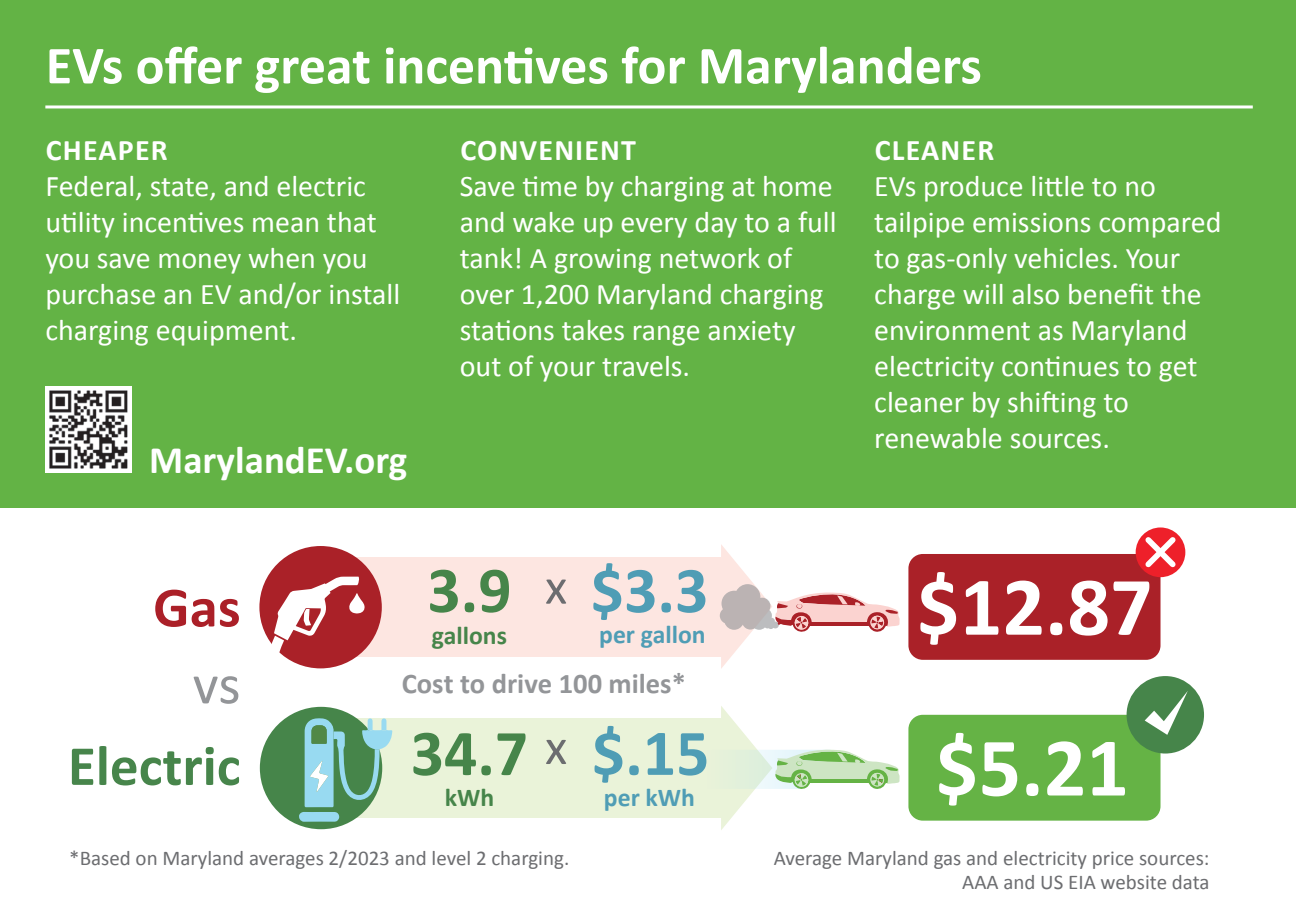
<style>
.page{position:relative;width:1296px;height:918px;background:#fff}
.page>*{position:absolute;margin:0;border:0;box-sizing:border-box;transform-origin:0 0}
.t1{font:700 84px "Calibri";color:#fff}
.t2{font:700 65.7px "Calibri";color:#46854a}
.t3{font:700 65.7px "Calibri";color:#4f9db5}
.t4{font:700 57.3px "Calibri";color:#47854b}
.t5{font:700 57.3px "Calibri";color:#ab2028}
.t6{font:57.3px "Calibri";color:#939598}
.t7{font:700 54px "Calibri";color:#fff}
.t8{font:700 39px "Calibri";color:#fff}
.t9{font:30px/36px "Calibri";color:#fff}
.t10{font:700 30px "Calibri";letter-spacing:.04em;color:#fff}
.t11{font:700 28.5px "Calibri";color:#939598}
.t12{font:700 25.8px "Calibri";color:#4f9db5}
.t13{font:700 25.8px "Calibri";color:#46854a}
.t14{font:21px/24px "Calibri";color:#6c6d70;text-align:right}
.s1{color:#46854a}
.s2{font-weight:400;font-size:51.3px;color:#6c6d70}
.s3{color:#4f9db5}
</style>
<div class="page">
<div style="left:0;top:0;width:1296px;height:507px;background:#63b345"></div>
<hr style="left:45px;top:105px;width:1208px;height:3px;background:#fff">
<div style="left:346px;top:718px;width:379px;height:100px;background:#eaf3d9"></div>
<div style="left:346px;top:557px;width:379px;height:99px;background:#fde6e1"></div>
<div style="left:259px;top:546px;width:123px;height:122px;background:#aa2128;border-radius:50%"></div>
<svg style="left:266px;top:577px;width:99px;height:88px"></svg>
<div style="left:260px;top:707px;width:122px;height:122px;background:#46854a;border-radius:50%"></div>
<svg style="left:299px;top:718px;width:93px;height:104px"></svg>
<div style="left:908px;top:715px;width:253px;height:106px;background:#65b345;border-radius:14px"></div>
<div style="left:1127px;top:676px;width:77px;height:78px;background:#46854a;border-radius:50%"></div>
<svg style="left:1145px;top:691px;width:43px;height:44px"></svg>
<div style="left:908px;top:554px;width:253px;height:106px;background:#aa2128;border-radius:14px"></div>
<div style="left:1136px;top:527px;width:49px;height:50px;background:#ee202a;border-radius:50%"></div>
<svg style="left:1140px;top:532px;width:41px;height:40px"></svg>
<svg style="left:720px;top:545px;width:180px;height:124px"></svg>
<svg style="left:721px;top:706px;width:179px;height:124px"></svg>
<hr style="left:810px;top:780px;width:59px;height:3px;background:#65b345">
<img style="left:45px;top:387px;width:87px;height:86px">
<p class="t7" style="left:46px;top:27px;width:938px">EVs offer great incentives for Marylanders</p>
<p class="t10" style="left:46px;top:129px;width:123px">CHEAPER</p>
<p class="t9" style="left:45px;top:167px;width:357px">Federal, state, and electric utility incentives mean that you save money when you purchase an EV and/or install charging equipment.</p>
<p class="t8" style="left:149px;top:432px;width:260px">MarylandEV.org</p>
<p class="t10" style="left:460px;top:129px;width:177px">CONVENIENT</p>
<p class="t9" style="left:460px;top:167px;width:378px">Save time by charging at home and wake up every day to a full tank! A growing network of over 1,200 Maryland charging stations takes range anxiety out of your travels.</p>
<p class="t5" style="left:153px;top:567px;width:89px">Gas</p>
<p class="t3" style="left:427px;top:544px;width:282px"><span class="s1">3.9</span> <span class="s2">x</span> $3.3</p>
<p class="t13" style="left:432px;top:617px;width:77px">gallons</p>
<p class="t12" style="left:599px;top:617px;width:108px">per gallon</p>
<p class="t6" style="left:193px;top:645px;width:49px">vs</p>
<p class="t11" style="left:402px;top:664px;width:286px">Cost to drive 100 miles*</p>
<p class="t4" style="left:68px;top:725px;width:174px">Electric</p>
<p class="t2" style="left:411px;top:707px;width:300px">34.7 <sup>x</sup> <span class="s3">$.15</span></p>
<p class="t13" style="left:445px;top:779px;width:51px">kWh</p>
<p class="t12" style="left:604px;top:779px;width:93px">per kWh</p>
<p class="t10" style="left:875px;top:129px;width:121px">CLEANER</p>
<p class="t9" style="left:874px;top:167px;width:349px">EVs produce little to no tailpipe emissions compared to gas-only vehicles. Your charge will also benefit the environment as Maryland electricity continues to get cleaner by shifting to renewable sources.</p>
<p class="t1" style="left:917px;top:547px;width:237px">$12.87</p>
<p class="t1" style="left:936px;top:708px;width:195px">$5.21</p>
<p class="t14" style="left:69px;top:845px;width:502px">*Based on Maryland averages 2/2023 and level 2 charging.</p>
<p class="t14" style="left:774px;top:845px;width:437px">Average Maryland gas and electricity price sources:<br>AAA and US EIA website data</p>
</div>
